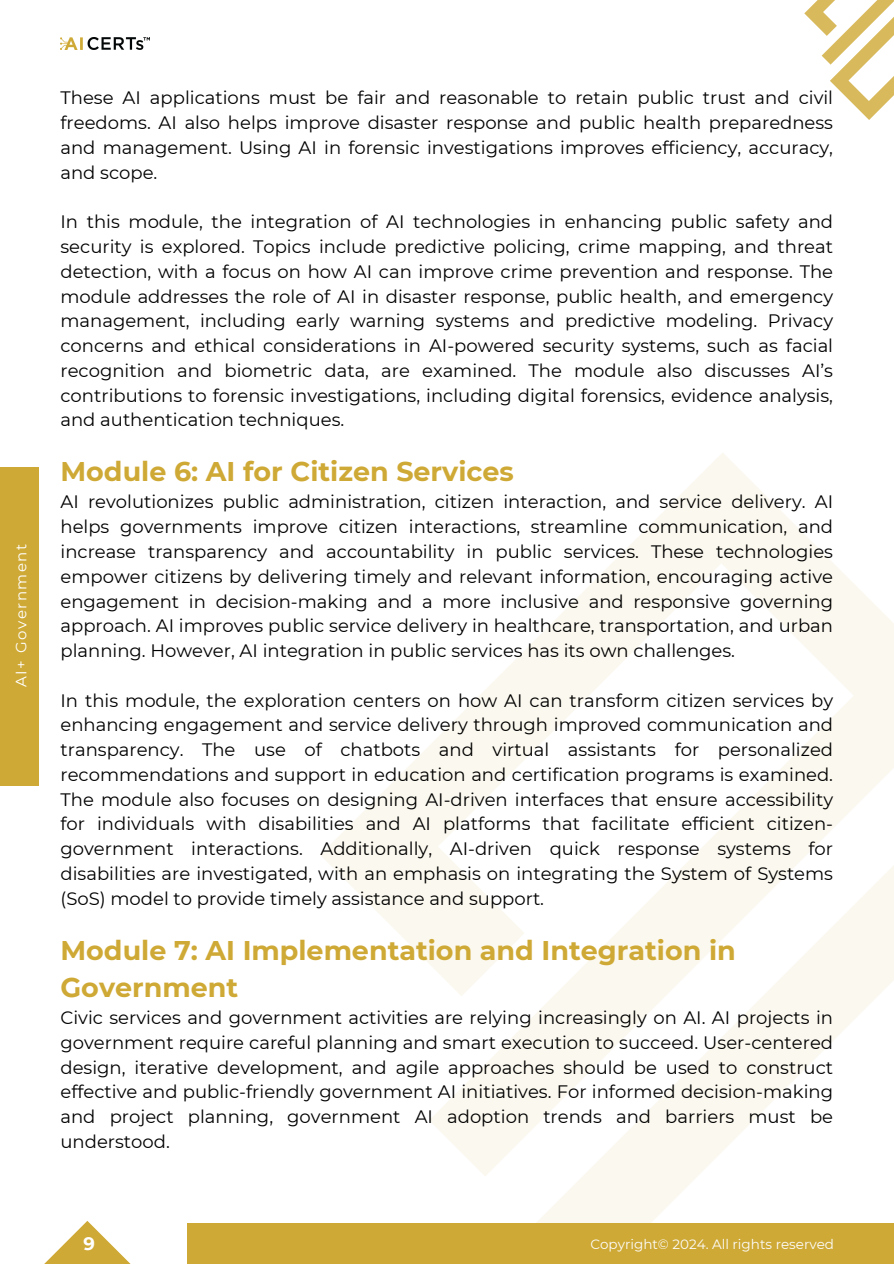
<style>
.page{position:relative;width:894px;height:1264px;background:#fff}
.page>*{position:absolute;margin:0;border:0;box-sizing:border-box;transform-origin:0 0}
.t1{font:700 27px/37.2px "Montserrat";color:#cfa935}
.t2{font:18px/24.8px "Montserrat";color:#000;text-align:justify}
.t3{font:700 18px "Montserrat";color:#fff}
.t4{font:15px "Montserrat";letter-spacing:.1em;color:#fff}
.t5{font:13.5px "Montserrat";color:#fdfdfd}
</style>
<div class="page">
<svg style="left:321px;top:453px;width:572px;height:718px"></svg>
<svg style="left:480px;top:794px;width:413px;height:428px"></svg>
<svg style="left:45px;top:1221px;width:85px;height:42px"></svg>
<div style="left:187px;top:1222px;width:706px;height:41px;background:#cfa935"></div>
<div style="left:0;top:467px;width:39px;height:318px;background:#cfa935"></div>
<img style="left:60px;top:37px;width:89px;height:13px">
<svg style="left:804px;top:0;width:89px;height:120px"></svg>
<h1 class="t4" style="left:12px;top:686px;width:144px;rotate:-90deg">AI+ Government</h1>
<h1 class="t2" style="left:60px;top:86px;width:773px">These AI applications must be fair and reasonable to retain public trust and civil freedoms. AI also helps improve disaster response and public health preparedness and management. Using AI in forensic investigations improves efficiency, accuracy, and scope.</h1>
<p class="t2" style="left:60px;top:209px;width:773px">In this module, the integration of AI technologies in enhancing public safety and security is explored. Topics include predictive policing, crime mapping, and threat detection, with a focus on how AI can improve crime prevention and response. The module addresses the role of AI in disaster response, public health, and emergency management, including early warning systems and predictive modeling. Privacy concerns and ethical considerations in AI-powered security systems, such as facial recognition and biometric data, are examined. The module also discusses AI’s contributions to forensic investigations, including digital forensics, evidence analysis, and authentication techniques.</p>
<h1 class="t1" style="left:60px;top:453px;width:455px">Module 6: AI for Citizen Services</h1>
<h1 class="t2" style="left:60px;top:489px;width:773px">AI revolutionizes public administration, citizen interaction, and service delivery. AI helps governments improve citizen interactions, streamline communication, and increase transparency and accountability in public services. These technologies empower citizens by delivering timely and relevant information, encouraging active engagement in decision-making and a more inclusive and responsive governing approach. AI improves public service delivery in healthcare, transportation, and urban planning. However, AI integration in public services has its own challenges.</h1>
<h1 class="t2" style="left:60px;top:687px;width:773px">In this module, the exploration centers on how AI can transform citizen services by enhancing engagement and service delivery through improved communication and transparency. The use of chatbots and virtual assistants for personalized recommendations and support in education and certification programs is examined.<br>The module also focuses on designing AI-driven interfaces that ensure accessibility for individuals with disabilities and AI platforms that facilitate efficient citizen&shy;government interactions. Additionally, AI-driven quick response systems for disabilities are investigated, with an emphasis on integrating the System of Systems (SoS) model to provide timely assistance and support.</h1>
<p class="t1" style="left:60px;top:931px;width:676px">Module 7: AI Implementation and Integration in<br>Government</p>
<p class="t2" style="left:60px;top:1005px;width:773px">Civic services and government activities are relying increasingly on AI. AI projects in government require careful planning and smart execution to succeed. User-centered design, iterative development, and agile approaches should be used to construct effective and public-friendly government AI initiatives. For informed decision-making and project planning, government AI adoption trends and barriers must be understood.</p>
<p class="t3" style="left:84px;top:1232px;width:13px">9</p>
<h1 class="t5" style="left:590px;top:1235px;width:245px">Copyright© 2024. All rights reserved</h1>
</div>
